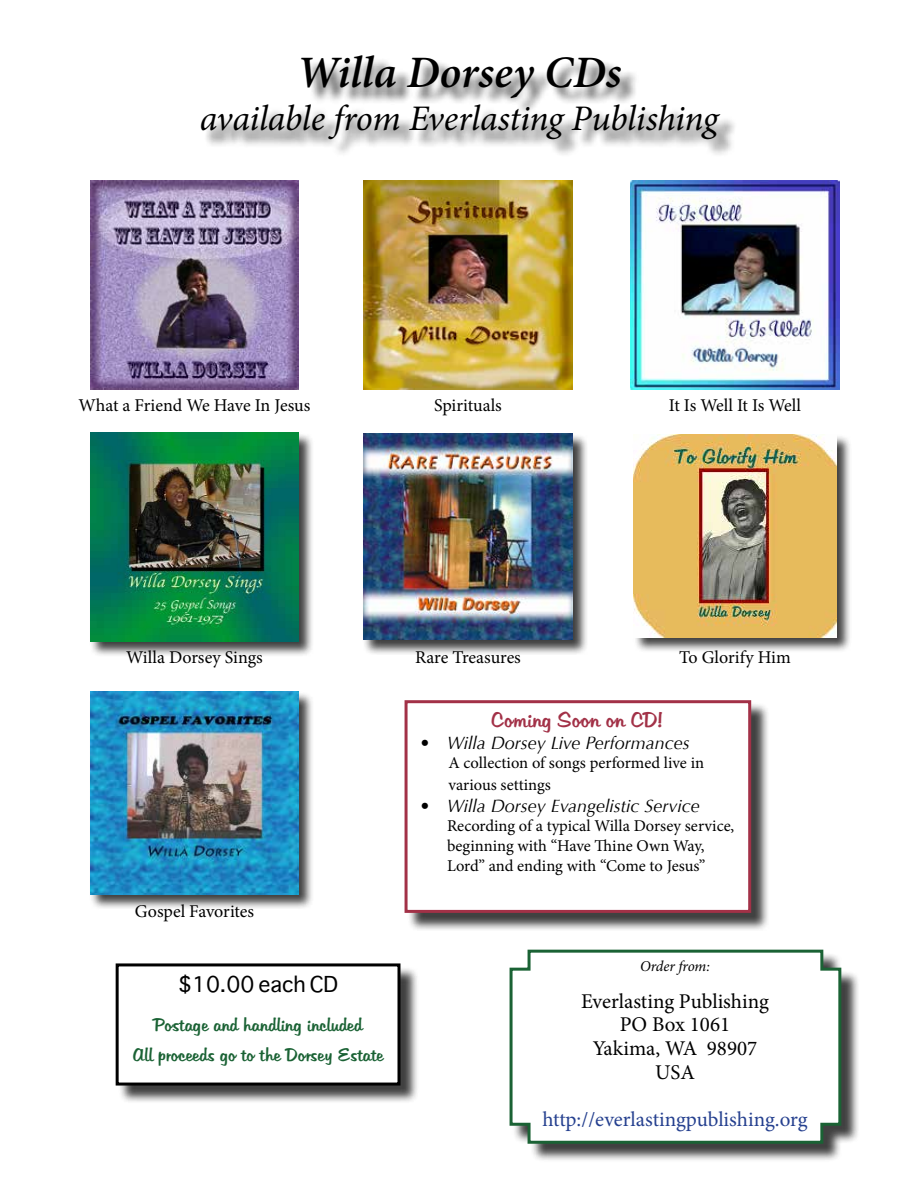
<style>
.page{position:relative;width:918px;height:1188px;background:#fff}
.page>*{position:absolute;margin:0;border:0;box-sizing:border-box;transform-origin:0 0}
.t1{font:italic 600 45px "Minion Pro";color:#000}
.t2{font:italic 36px "Minion Pro";letter-spacing:-.01em;color:#000}
.t3{font:21px/23.7px "Minion Pro";color:#000;text-align:center}
.t4{font:21px "Minion Pro";letter-spacing:-.005em;color:#25408f}
.t5{font:21px "Tabitha";color:#a23147}
.t6{font:21px "Sathu";color:#000}
.t7{font:18px "Minion Pro";letter-spacing:-.005em;color:#000}
.t8{font:italic 18px "Optima";color:#000}
.t9{font:18px/30.9px "Tabitha";color:#1a6234;text-align:center}
.t10{font:16.5px/19.8px "Minion Pro";color:#000}
.t11{font:italic 15px "Minion Pro";letter-spacing:-.005em;color:#000}
</style>
<div class="page">
<div style="left:512px;top:952px;width:348px;height:210px;background:#000;opacity:.75"></div>
<svg style="left:509px;top:949px;width:334px;height:196px"></svg>
<div style="left:118px;top:966px;width:301px;height:138px;background:#000;opacity:.75"></div>
<div style="left:117px;top:965px;width:282px;height:119px;background:#fff"></div>
<div style="left:116px;top:963px;width:284px;height:123px;border:3px solid #000"></div>
<div style="left:204px;top:58px;width:534px;height:99px;background:#000;opacity:.75"></div>
<div style="left:363px;top:433px;width:225px;height:222px;background:#000;opacity:.75"></div>
<img style="left:363px;top:434px;width:210px;height:206px">
<div style="left:89px;top:432px;width:226px;height:225px;background:#000;opacity:.75"></div>
<img style="left:90px;top:433px;width:209px;height:208px">
<div style="left:633px;top:434px;width:219px;height:219px;background:#000;opacity:.75"></div>
<img style="left:634px;top:435px;width:202px;height:203px">
<div style="left:89px;top:691px;width:226px;height:219px;background:#000;opacity:.75"></div>
<img style="left:90px;top:692px;width:209px;height:202px">
<div style="left:407px;top:702px;width:363px;height:229px;background:#000;opacity:.75"></div>
<div style="left:405px;top:700px;width:346px;height:213px;background:#fff;border:3px solid #a23147"></div>
<img style="left:90px;top:181px;width:209px;height:209px">
<img style="left:630px;top:180px;width:210px;height:210px">
<img style="left:364px;top:181px;width:208px;height:209px">
<h1 class="t1" style="left:297px;top:41px;width:326px">Willa Dorsey CDs</h1>
<h2 class="t2" style="left:200px;top:94px;width:520px">available from Everlasting Publishing</h2>
<p class="t7" style="left:79px;top:393px;width:233px">What a Friend We Have In Jesus</p>
<p class="t7" style="left:434px;top:393px;width:69px">Spirituals</p>
<p class="t7" style="left:669px;top:393px;width:133px">It Is Well It Is Well</p>
<p class="t7" style="left:126px;top:646px;width:138px">Willa Dorsey Sings</p>
<p class="t7" style="left:415px;top:646px;width:107px">Rare Treasures</p>
<p class="t7" style="left:679px;top:646px;width:113px">To Glorify Him</p>
<p class="t7" style="left:135px;top:899px;width:121px">Gospel Favorites</p>
<p class="t6" style="left:178px;top:967px;width:162px">$10.00 each CD</p>
<p class="t9" style="left:133px;top:1009px;width:252px">Postage and handling included<br>All proceeds go to the Dorsey Estate</p>
<p class="t5" style="left:491px;top:706px;width:174px">Coming Soon on CD!</p>
<p class="t8" style="left:420px;top:732px;width:271px">• Willa Dorsey Live Performances</p>
<p class="t10" style="left:448px;top:752px;width:257px;line-height:21.6px">A collection of songs performed live in various settings</p>
<p class="t8" style="left:420px;top:795px;width:281px">• Willa Dorsey Evangelistic Service</p>
<p class="t10" style="left:447px;top:816px;width:289px">Recording of a typical Willa Dorsey service, beginning with “Have Thine Own Way,<br>Lord” and ending with “Come to Jesus”</p>
<p class="t11" style="left:640px;top:956px;width:71px">Order from:</p>
<p class="t3" style="left:581px;top:989px;width:189px">Everlasting Publishing<br>PO Box 1061<br>Yakima, WA 98907<br>USA</p>
<p class="t4" style="left:542px;top:1106px;width:267px">http://everlastingpublishing.org</p>
</div>
